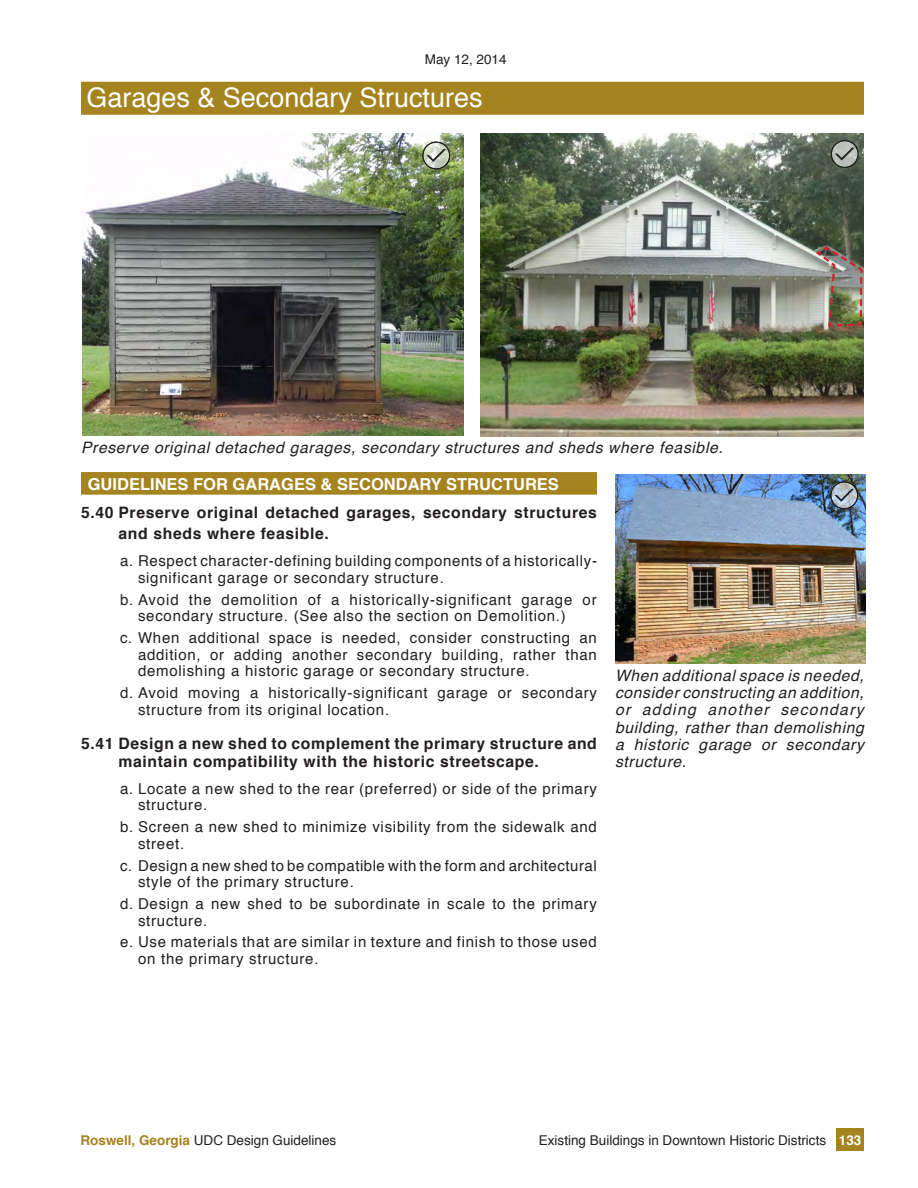
<style>
.page{position:relative;width:918px;height:1188px;background:#fff}
.page>*{position:absolute;margin:0;border:0;box-sizing:border-box;transform-origin:0 0}
.Header_1_-_No_ToC{font:27px "Helvetica";color:#fff}
.t1{font:700 16.5px "Helvetica";color:#fff}
.t2{font:italic 15.75px/17.2px "Helvetica";letter-spacing:.04em;color:#231f20;text-align:justify}
.t3{font:700 15.75px/21px "Helvetica";letter-spacing:.04em;color:#231f20}
.t4{font:15px/16.5px "Helvetica";letter-spacing:.05em;color:#231f20}
.t5{font:13.5px "Helvetica";color:#231f20}
.t6{font:700 13.5px "Helvetica";color:#fff}
.s1{font-weight:700;color:#a5831f}
</style>
<div class="page">
<div style="left:81px;top:472px;width:516px;height:23px;background:#a5831f"></div>
<img style="left:615px;top:475px;width:251px;height:188px">
<svg style="left:831px;top:482px;width:27px;height:27px"></svg>
<div style="left:831px;top:482px;width:27px;height:27px;border:1px solid #231f20;border-radius:50%"></div>
<svg style="left:834px;top:489px;width:20px;height:13px"></svg>
<div style="left:81px;top:82px;width:783px;height:33px;background:#a5831f"></div>
<img style="left:82px;top:133px;width:381px;height:302px">
<svg style="left:423px;top:142px;width:27px;height:27px"></svg>
<div style="left:423px;top:142px;width:27px;height:27px;border:1px solid #231f20;border-radius:50%"></div>
<svg style="left:426px;top:149px;width:20px;height:13px"></svg>
<img style="left:481px;top:133px;width:383px;height:304px">
<svg style="left:831px;top:141px;width:27px;height:26px"></svg>
<div style="left:831px;top:140px;width:27px;height:28px;border:1px solid #231f20;border-radius:50%"></div>
<svg style="left:835px;top:148px;width:20px;height:13px"></svg>
<img style="left:814px;top:245px;width:50px;height:83px">
<div style="left:836px;top:1128px;width:28px;height:23px;background:#a5831f"></div>
<p class="t5" style="left:425px;top:49px;width:83px">May 12, 2014</p>
<p class="Header_1_-_No_ToC" style="left:86px;top:76px;width:398px">Garages &amp; Secondary Structures</p>
<p class="t2" style="left:81px;top:440px;width:643px">Preserve original detached garages, secondary structures and sheds where feasible.</p>
<p class="t1" style="left:88px;top:471px;width:473px">GUIDELINES FOR GARAGES &amp; SECONDARY STRUCTURES</p>
<p class="t3" style="left:118px;top:502px;width:480px;text-indent:-38px">5.40 Preserve original detached garages, secondary structures and sheds where feasible.</p>
<p class="t4" style="left:138px;top:553px;width:461px;text-indent:-18px">a. Respect character-defining building components of a historically&shy;significant garage or secondary structure.</p>
<p class="t4" style="left:138px;top:592px;width:460px;text-indent:-18px">b. Avoid the demolition of a historically-significant garage or secondary structure. (See also the section on Demolition.)</p>
<p class="t4" style="left:138px;top:630px;width:460px;text-align:justify;text-indent:-18px">c. When additional space is needed, consider constructing an addition, or adding another secondary building, rather than demolishing a historic garage or secondary structure.</p>
<p class="t4" style="left:138px;top:685px;width:461px;text-indent:-18px">d. Avoid moving a historically-significant garage or secondary structure from its original location.</p>
<p class="t3" style="left:118px;top:734px;width:480px;line-height:18px;text-indent:-38px">5.41 Design a new shed to complement the primary structure and maintain compatibility with the historic streetscape.</p>
<p class="t4" style="left:138px;top:781px;width:460px;text-indent:-18px">a. Locate a new shed to the rear (preferred) or side of the primary structure.</p>
<p class="t4" style="left:138px;top:819px;width:460px;text-indent:-18px">b. Screen a new shed to minimize visibility from the sidewalk and street.</p>
<p class="t4" style="left:138px;top:858px;width:460px;text-indent:-18px">c. Design a new shed to be compatible with the form and architectural style of the primary structure.</p>
<p class="t4" style="left:138px;top:896px;width:460px;text-indent:-18px">d. Design a new shed to be subordinate in scale to the primary structure.</p>
<p class="t4" style="left:138px;top:934px;width:460px;text-indent:-18px">e. Use materials that are similar in texture and finish to those used on the primary structure.</p>
<p class="t2" style="left:615px;top:667px;width:250px">When additional space is needed, consider constructing an addition, or adding another secondary building, rather than demolishing a historic garage or secondary structure.</p>
<p class="t5" style="left:81px;top:1130px;width:257px"><span class="s1">Roswell, Georgia</span> UDC Design Guidelines</p>
<p class="t5" style="left:539px;top:1130px;width:289px">Existing Buildings in Downtown Historic Districts</p>
<p class="t6" style="left:839px;top:1129px;width:24px">133</p>
</div>
